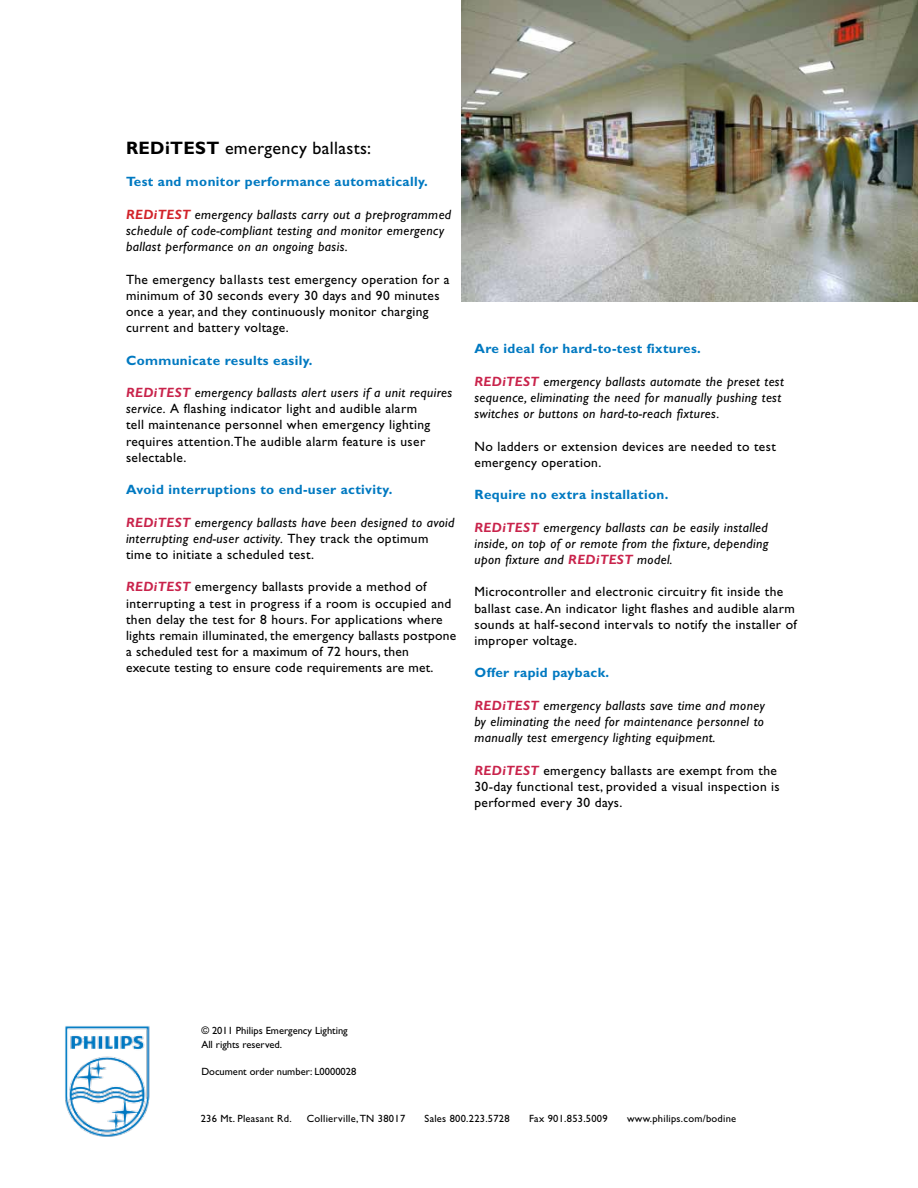
<style>
.page{position:relative;width:918px;height:1188px;background:#fff}
.page>*{position:absolute;margin:0;border:0;box-sizing:border-box;transform-origin:0 0}
.t1{font:18px "Gill Sans";letter-spacing:.02em;color:#000}
.t2{font:13.5px/16.2px "Gill Sans";letter-spacing:.03em;color:#000}
.t3{font:italic 13.5px/16.2px "Gill Sans";letter-spacing:.03em;color:#000}
.t4{font:700 13.5px "Gill Sans";letter-spacing:.03em;color:#0079c1}
.t5{font:10.5px "Gill Sans";letter-spacing:.025em;color:#000}
.t6{font:10.5px/13.5px "Gill Sans";color:#000}
.s1{font-weight:700}
.s2{font-weight:700;color:#d2232a}
.s3{font-weight:700;font-style:italic;color:#c9234b}
.s4{font-style:italic}
.s5{font-weight:700;color:#c9234b}
.s6{font-style:normal}
</style>
<div class="page">
<img style="left:462px;top:0;width:456px;height:302px">
<img style="left:65px;top:1026px;width:85px;height:111px">
<h1 class="t1" style="left:126px;top:138px;width:247px"><span class="s1">REDiTEST</span> emergency ballasts:</h1>
<p class="t4" style="left:126px;top:174px;width:303px">Test and monitor performance automatically.</p>
<p class="t3" style="left:126px;top:206px;width:327px"><span class="s2">REDiTEST</span> emergency ballasts carry out a preprogrammed schedule of code-compliant testing and monitor emergency ballast performance on an ongoing basis.</p>
<p class="t2" style="left:126px;top:271px;width:325px">The emergency ballasts test emergency operation for a minimum of 30 seconds every 30 days and 90 minutes once a year, and they continuously monitor charging current and battery voltage.</p>
<p class="t4" style="left:126px;top:352px;width:188px">Communicate results easily.</p>
<p class="t2" style="left:126px;top:384px;width:328px"><span class="s3">REDiTEST</span> <span class="s4">emergency ballasts alert users if a unit requires service.</span> A flashing indicator light and audible alarm<br>tell maintenance personnel when emergency lighting requires attention.The audible alarm feature is user selectable.</p>
<p class="t4" style="left:126px;top:482px;width:268px">Avoid interruptions to end-user activity.</p>
<p class="t3" style="left:126px;top:514px;width:330px"><span class="s5">REDiTEST</span> emergency ballasts have been designed to avoid interrupting end-user activity. <span class="s6">They track the optimum time to initiate a scheduled test.</span></p>
<p class="t2" style="left:126px;top:579px;width:332px"><span class="s3">REDiTEST</span> emergency ballasts provide a method of interrupting a test in progress if a room is occupied and then delay the test for 8 hours. For applications where lights remain illuminated, the emergency ballasts postpone a scheduled test for a maximum of 72 hours, then execute testing to ensure code requirements are met.</p>
<p class="t4" style="left:474px;top:341px;width:228px">Are ideal for hard-to-test fixtures.</p>
<p class="t3" style="left:474px;top:373px;width:311px"><span class="s5">REDiTEST</span> emergency ballasts automate the preset test sequence, eliminating the need for manually pushing test switches or buttons on hard-to-reach fixtures.</p>
<p class="t2" style="left:474px;top:438px;width:303px">No ladders or extension devices are needed to test emergency operation.</p>
<p class="t4" style="left:474px;top:487px;width:195px">Require no extra installation.</p>
<p class="t3" style="left:474px;top:519px;width:296px;text-align:justify"><span class="s5">REDiTEST</span> emergency ballasts can be easily installed inside, on top of or remote from the fixture, depending upon fixture and <span class="s5">REDiTEST</span> model.</p>
<p class="t2" style="left:474px;top:584px;width:324px">Microcontroller and electronic circuitry fit inside the ballast case. An indicator light flashes and audible alarm sounds at half-second intervals to notify the installer of improper voltage.</p>
<p class="t4" style="left:474px;top:665px;width:136px">Offer rapid payback.</p>
<p class="t3" style="left:474px;top:697px;width:292px;text-align:justify"><span class="s5">REDiTEST</span> emergency ballasts save time and money by eliminating the need for maintenance personnel to manually test emergency lighting equipment.</p>
<p class="t2" style="left:474px;top:762px;width:307px"><span class="s3">REDiTEST</span> emergency ballasts are exempt from the<br>30-day functional test, provided a visual inspection is performed every 30 days.</p>
<p class="t6" style="left:201px;top:1024px;width:148px">© 2011 Philips Emergency Lighting<br>All rights reserved.</p>
<p class="t6" style="left:201px;top:1064px;width:156px">Document order number: L0000028</p>
<p class="t5" style="left:201px;top:1112px;width:92px">236 Mt. Pleasant Rd.</p>
<p class="t5" style="left:307px;top:1112px;width:100px">Collierville, TN 38017</p>
<p class="t5" style="left:425px;top:1112px;width:87px">Sales 800.223.5728</p>
<p class="t5" style="left:529px;top:1112px;width:80px">Fax 901.853.5009</p>
<p class="t5" style="left:627px;top:1112px;width:111px">www.philips.com/bodine</p>
</div>
